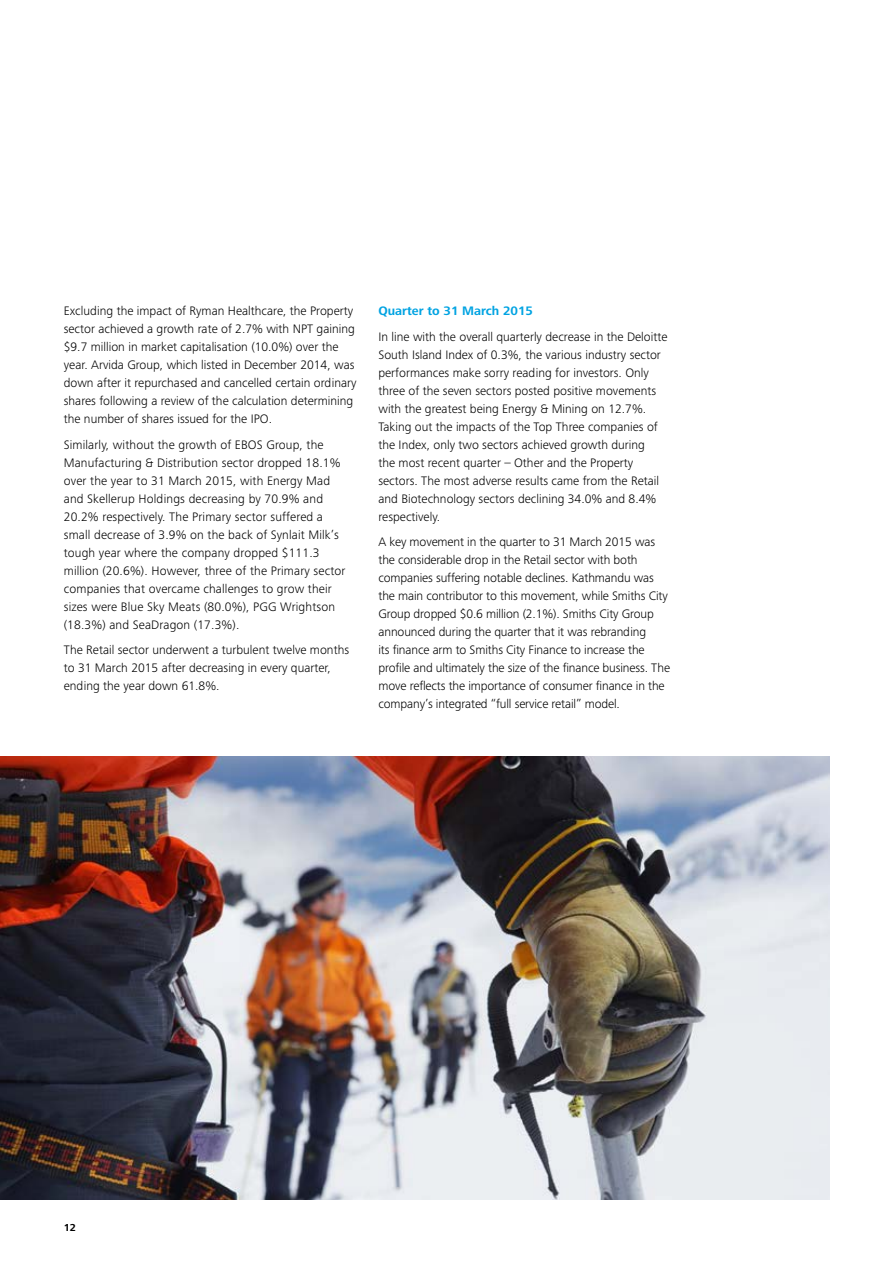
<style>
.page{position:relative;width:893px;height:1263px;background:#fff}
.page>*{position:absolute;margin:0;border:0;box-sizing:border-box;transform-origin:0 0}
.t1{font:300 12.75px/18px "Frutiger Next Pro";color:#000}
.t2{font:700 12.75px "Frutiger Next Pro";color:#00a3e2}
.t3{font:700 10.5px "Frutiger Next Pro";color:#000}
</style>
<div class="page">
<img style="left:0;top:757px;width:829px;height:442px">
<p class="t1" style="left:64px;top:302px;width:294px">Excluding the impact of Ryman Healthcare, the Property sector achieved a growth rate of 2.7% with NPT gaining $9.7 million in market capitalisation (10.0%) over the year. Arvida Group, which listed in December 2014, was down after it repurchased and cancelled certain ordinary shares following a review of the calculation determining the number of shares issued for the IPO.</p>
<p class="t1" style="left:64px;top:435px;width:283px">Similarly, without the growth of EBOS Group, the Manufacturing &amp; Distribution sector dropped 18.1% over the year to 31 March 2015, with Energy Mad and Skellerup Holdings decreasing by 70.9% and 20.2% respectively. The Primary sector suffered a small decrease of 3.9% on the back of Synlait Milk’s tough year where the company dropped $111.3 million (20.6%). However, three of the Primary sector companies that overcame challenges to grow their sizes were Blue Sky Meats (80.0%), PGG Wrightson (18.3%) and SeaDragon (17.3%).</p>
<p class="t1" style="left:64px;top:641px;width:287px">The Retail sector underwent a turbulent twelve months to 31 March 2015 after decreasing in every quarter, ending the year down 61.8%.</p>
<p class="t2" style="left:378px;top:304px;width:156px">Quarter to 31 March 2015</p>
<p class="t1" style="left:378px;top:327px;width:291px">In line with the overall quarterly decrease in the Deloitte South Island Index of 0.3%, the various industry sector performances make sorry reading for investors. Only three of the seven sectors posted positive movements with the greatest being Energy &amp; Mining on 12.7%.<br>Taking out the impacts of the Top Three companies of the Index, only two sectors achieved growth during<br>the most recent quarter – Other and the Property sectors. The most adverse results came from the Retail and Biotechnology sectors declining 34.0% and 8.4% respectively.</p>
<p class="t1" style="left:378px;top:533px;width:293px">A key movement in the quarter to 31 March 2015 was the considerable drop in the Retail sector with both companies suffering notable declines. Kathmandu was the main contributor to this movement, while Smiths City Group dropped $0.6 million (2.1%). Smiths City Group announced during the quarter that it was rebranding<br>its finance arm to Smiths City Finance to increase the profile and ultimately the size of the finance business. The move reflects the importance of consumer finance in the company’s integrated “full service retail” model.</p>
<p class="t3" style="left:64px;top:1221px;width:14px">12</p>
</div>
